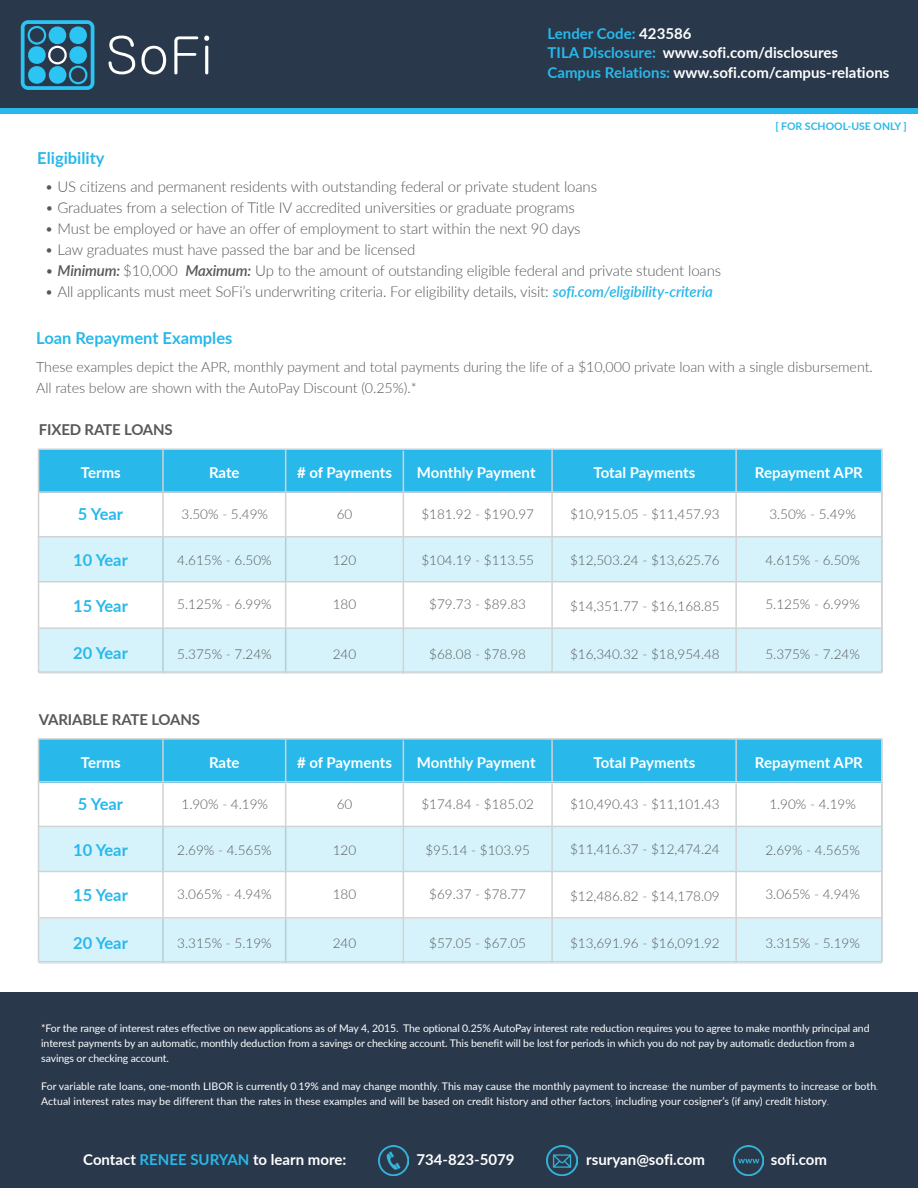
<style>
.page{position:relative;width:918px;height:1188px;background:#fff}
.page>*{position:absolute;margin:0;border:0;box-sizing:border-box;transform-origin:0 0}
.text_1{font:700 16.5px "Lato";color:#28b8ea}
.text_1-2{font:300 15px "Lato";letter-spacing:-.01em;color:#57585a}
.text_1-3{font:700 15px "Lato";color:#fff}
.title_1{font:700 15px/19.5px "Lato";color:#fff}
.text_1-4{font:700 15px "Lato";letter-spacing:-.01em;color:#57585a}
.text_1-5{font:300 14.25px/21px "Lato";letter-spacing:-.005em;color:#57585a}
.text_1-6{font:300 13.5px "Lato";color:#57585a}
.text_1-7{font:10.5px/15px "Lato";letter-spacing:-.01em;color:#fff}
.text_1-8{font:700 10.5px "Lato";color:#28b8ea}
.s1{color:#28b8ea}
.s2{font-weight:600;font-style:italic}
.s3{font-weight:600;font-style:italic;color:#28b8ea}
</style>
<div class="page">
<div style="left:39px;top:450px;width:843px;height:43px;background:#28b8ea"></div>
<div style="left:39px;top:739px;width:843px;height:44px;background:#28b8ea"></div>
<div style="left:0;top:992px;width:918px;height:196px;background:#29384b"></div>
<div style="left:0;top:0;width:918px;height:108px;background:#29384b"></div>
<div style="left:0;top:108px;width:918px;height:5px;background:#28b8ea"></div>
<svg style="left:108px;top:36px;width:27px;height:38px"></svg>
<svg style="left:141px;top:46px;width:25px;height:29px"></svg>
<svg style="left:174px;top:36px;width:24px;height:38px"></svg>
<svg style="left:204px;top:36px;width:5px;height:38px"></svg>
<svg style="left:21px;top:20px;width:73px;height:70px"></svg>
<hr style="left:162px;top:450px;width:2px;height:223px;background:#d1d2d4">
<hr style="left:162px;top:740px;width:2px;height:223px;background:#d1d2d4">
<hr style="left:285px;top:450px;width:1px;height:223px;background:#d1d2d4">
<hr style="left:285px;top:740px;width:1px;height:223px;background:#d1d2d4">
<div style="left:39px;top:536px;width:842px;height:45px;background:#d6f3fc"></div>
<div style="left:39px;top:826px;width:842px;height:45px;background:#d6f3fc"></div>
<div style="left:39px;top:629px;width:842px;height:45px;background:#d6f3fc"></div>
<div style="left:39px;top:919px;width:842px;height:45px;background:#d6f3fc"></div>
<hr style="left:403px;top:451px;width:1px;height:223px;background:#d1d2d4">
<hr style="left:403px;top:740px;width:1px;height:224px;background:#d1d2d4">
<hr style="left:551px;top:450px;width:2px;height:223px;background:#d1d2d4">
<hr style="left:551px;top:740px;width:2px;height:223px;background:#d1d2d4">
<hr style="left:735px;top:450px;width:2px;height:223px;background:#d1d2d4">
<hr style="left:735px;top:740px;width:2px;height:223px;background:#d1d2d4">
<div style="left:38px;top:448px;width:845px;height:225px;border:2px solid #d1d2d4"></div>
<div style="left:38px;top:738px;width:845px;height:224px;border:2px solid #d1d2d4"></div>
<hr style="left:39px;top:491px;width:842px;height:2px;background:#d1d2d4">
<hr style="left:39px;top:781px;width:842px;height:2px;background:#d1d2d4">
<hr style="left:38px;top:581px;width:843px;height:2px;background:#d1d2d4">
<hr style="left:38px;top:871px;width:843px;height:1px;background:#d1d2d4">
<hr style="left:38px;top:536px;width:843px;height:1px;background:#d1d2d4">
<hr style="left:38px;top:826px;width:843px;height:1px;background:#d1d2d4">
<hr style="left:39px;top:627px;width:844px;height:2px;background:#d1d2d4">
<hr style="left:39px;top:917px;width:844px;height:2px;background:#d1d2d4">
<img style="left:547px;top:1145px;width:30px;height:30px">
<img style="left:378px;top:1145px;width:30px;height:30px">
<img style="left:733px;top:1145px;width:30px;height:30px">
<p class="title_1" style="left:548px;top:23px;width:343px"><span class="s1">Lender Code:</span> 423586<br><span class="s1">TILA Disclosure:</span> www.sofi.com/disclosures<br><span class="s1">Campus Relations:</span> www.sofi.com/campus-relations</p>
<p class="text_1" style="left:37px;top:146px;width:69px">Eligibility</p>
<p class="text_1-2" style="left:45px;top:177px;width:554px">• US citizens and permanent residents with outstanding federal or private student loans</p>
<p class="text_1-2" style="left:45px;top:198px;width:531px">• Graduates from a selection of Title IV accredited universities or graduate programs</p>
<p class="text_1-2" style="left:45px;top:219px;width:537px">• Must be employed or have an offer of employment to start within the next 90 days</p>
<p class="text_1-2" style="left:45px;top:240px;width:372px">• Law graduates must have passed the bar and be licensed</p>
<p class="text_1-2" style="left:45px;top:261px;width:678px">• <span class="s2">Minimum:</span> $10,000 <span class="s2">Maximum:</span> Up to the amount of outstanding eligible federal and private student loans</p>
<p class="text_1-2" style="left:45px;top:282px;width:669px">• All applicants must meet SoFi’s underwriting criteria. For eligibility details, visit: <span class="s3">sofi.com/eligibility-criteria</span></p>
<p class="text_1-8" style="left:775px;top:119px;width:133px">[ FOR SCHOOL-USE ONLY ]</p>
<p class="text_1" style="left:36px;top:326px;width:198px">Loan Repayment Examples</p>
<p class="text_1-5" style="left:36px;top:356px;width:838px">These examples depict the APR, monthly payment and total payments during the life of a $10,000 private loan with a single disbursement.<br>All rates below are shown with the AutoPay Discount (0.25%).*</p>
<p class="text_1-4" style="left:39px;top:419px;width:136px">FIXED RATE LOANS</p>
<p class="text_1-3" style="left:81px;top:461px;width:41px">Terms</p>
<p class="text_1-3" style="left:209px;top:461px;width:32px">Rate</p>
<p class="text_1-3" style="left:297px;top:461px;width:96px"># of Payments</p>
<p class="text_1-3" style="left:417px;top:461px;width:120px">Monthly Payment</p>
<p class="text_1-3" style="left:594px;top:461px;width:103px">Total Payments</p>
<p class="text_1-3" style="left:755px;top:461px;width:109px">Repayment APR</p>
<p class="text_1" style="left:78px;top:502px;width:47px">5 Year</p>
<p class="text_1-6" style="left:182px;top:505px;width:88px">3.50% - 5.49%</p>
<p class="text_1-6" style="left:337px;top:505px;width:17px">60</p>
<p class="text_1-6" style="left:421px;top:505px;width:114px">$181.92 - $190.97</p>
<p class="text_1-6" style="left:570px;top:505px;width:151px">$10,915.05 - $11,457.93</p>
<p class="text_1-6" style="left:769px;top:505px;width:88px">3.50% - 5.49%</p>
<p class="text_1" style="left:73px;top:548px;width:56px">10 Year</p>
<p class="text_1-6" style="left:177px;top:551px;width:96px">4.615% - 6.50%</p>
<p class="text_1-6" style="left:333px;top:551px;width:25px">120</p>
<p class="text_1-6" style="left:421px;top:551px;width:114px">$104.19 - $113.55</p>
<p class="text_1-6" style="left:570px;top:550px;width:151px">$12,503.24 - $13,625.76</p>
<p class="text_1-6" style="left:765px;top:551px;width:96px">4.615% - 6.50%</p>
<p class="text_1" style="left:73px;top:593px;width:56px">15 Year</p>
<p class="text_1-6" style="left:177px;top:595px;width:96px">5.125% - 6.99%</p>
<p class="text_1-6" style="left:333px;top:595px;width:25px">180</p>
<p class="text_1-6" style="left:429px;top:595px;width:98px">$79.73 - $89.83</p>
<p class="text_1-6" style="left:570px;top:597px;width:151px">$14,351.77 - $16,168.85</p>
<p class="text_1-6" style="left:765px;top:595px;width:96px">5.125% - 6.99%</p>
<p class="text_1" style="left:73px;top:641px;width:56px">20 Year</p>
<p class="text_1-6" style="left:177px;top:644px;width:96px">5.375% - 7.24%</p>
<p class="text_1-6" style="left:333px;top:644px;width:25px">240</p>
<p class="text_1-6" style="left:429px;top:644px;width:98px">$68.08 - $78.98</p>
<p class="text_1-6" style="left:570px;top:644px;width:151px">$16,340.32 - $18,954.48</p>
<p class="text_1-6" style="left:765px;top:644px;width:96px">5.375% - 7.24%</p>
<p class="text_1-4" style="left:39px;top:709px;width:163px">VARIABLE RATE LOANS</p>
<p class="text_1-3" style="left:81px;top:751px;width:41px">Terms</p>
<p class="text_1-3" style="left:209px;top:751px;width:32px">Rate</p>
<p class="text_1-3" style="left:297px;top:751px;width:96px"># of Payments</p>
<p class="text_1-3" style="left:417px;top:751px;width:120px">Monthly Payment</p>
<p class="text_1-3" style="left:594px;top:751px;width:103px">Total Payments</p>
<p class="text_1-3" style="left:755px;top:751px;width:109px">Repayment APR</p>
<p class="text_1" style="left:78px;top:792px;width:47px">5 Year</p>
<p class="text_1-6" style="left:182px;top:794px;width:88px">1.90% - 4.19%</p>
<p class="text_1-6" style="left:337px;top:794px;width:17px">60</p>
<p class="text_1-6" style="left:421px;top:794px;width:114px">$174.84 - $185.02</p>
<p class="text_1-6" style="left:570px;top:794px;width:151px">$10,490.43 - $11,101.43</p>
<p class="text_1-6" style="left:769px;top:794px;width:88px">1.90% - 4.19%</p>
<p class="text_1" style="left:73px;top:837px;width:56px">10 Year</p>
<p class="text_1-6" style="left:177px;top:840px;width:96px">2.69% - 4.565%</p>
<p class="text_1-6" style="left:333px;top:840px;width:25px">120</p>
<p class="text_1-6" style="left:425px;top:840px;width:106px">$95.14 - $103.95</p>
<p class="text_1-6" style="left:570px;top:840px;width:151px">$11,416.37 - $12,474.24</p>
<p class="text_1-6" style="left:765px;top:840px;width:96px">2.69% - 4.565%</p>
<p class="text_1" style="left:73px;top:883px;width:56px">15 Year</p>
<p class="text_1-6" style="left:177px;top:885px;width:96px">3.065% - 4.94%</p>
<p class="text_1-6" style="left:333px;top:885px;width:25px">180</p>
<p class="text_1-6" style="left:429px;top:885px;width:98px">$69.37 - $78.77</p>
<p class="text_1-6" style="left:570px;top:887px;width:151px">$12,486.82 - $14,178.09</p>
<p class="text_1-6" style="left:765px;top:885px;width:96px">3.065% - 4.94%</p>
<p class="text_1" style="left:73px;top:930px;width:56px">20 Year</p>
<p class="text_1-6" style="left:177px;top:934px;width:96px">3.315% - 5.19%</p>
<p class="text_1-6" style="left:333px;top:934px;width:25px">240</p>
<p class="text_1-6" style="left:429px;top:934px;width:98px">$57.05 - $67.05</p>
<p class="text_1-6" style="left:570px;top:934px;width:151px">$13,691.96 - $16,091.92</p>
<p class="text_1-6" style="left:765px;top:934px;width:96px">3.315% - 5.19%</p>
<p class="text_1-7" style="left:41px;top:1020px;width:830px">*For the range of interest rates effective on new applications as of May 4, 2015. The optional 0.25% AutoPay interest rate reduction requires you to agree to make monthly principal and interest payments by an automatic, monthly deduction from a savings or checking account. This benefit will be lost for periods in which you do not pay by automatic deduction from a savings or checking account.</p>
<p class="text_1-7" style="left:41px;top:1079px;width:838px">For variable rate loans, one-month LIBOR is currently 0.19% and may change monthly. This may cause the monthly payment to increase, the number of payments to increase or both.</p>
<p class="text_1-7" style="left:41px;top:1094px;width:789px">Actual interest rates may be different than the rates in these examples and will be based on credit history and other factors, including your cosigner’s (if any) credit history.</p>
<p class="title_1" style="left:83px;top:1149px;width:265px">Contact <span class="s1">RENEE SURYAN</span> to learn more:</p>
<p class="text_1-3" style="left:416px;top:1149px;width:100px">734-823-5079</p>
<p class="text_1-3" style="left:586px;top:1149px;width:120px">rsuryan@sofi.com</p>
<p class="text_1-3" style="left:771px;top:1149px;width:58px">sofi.com</p>
</div>
